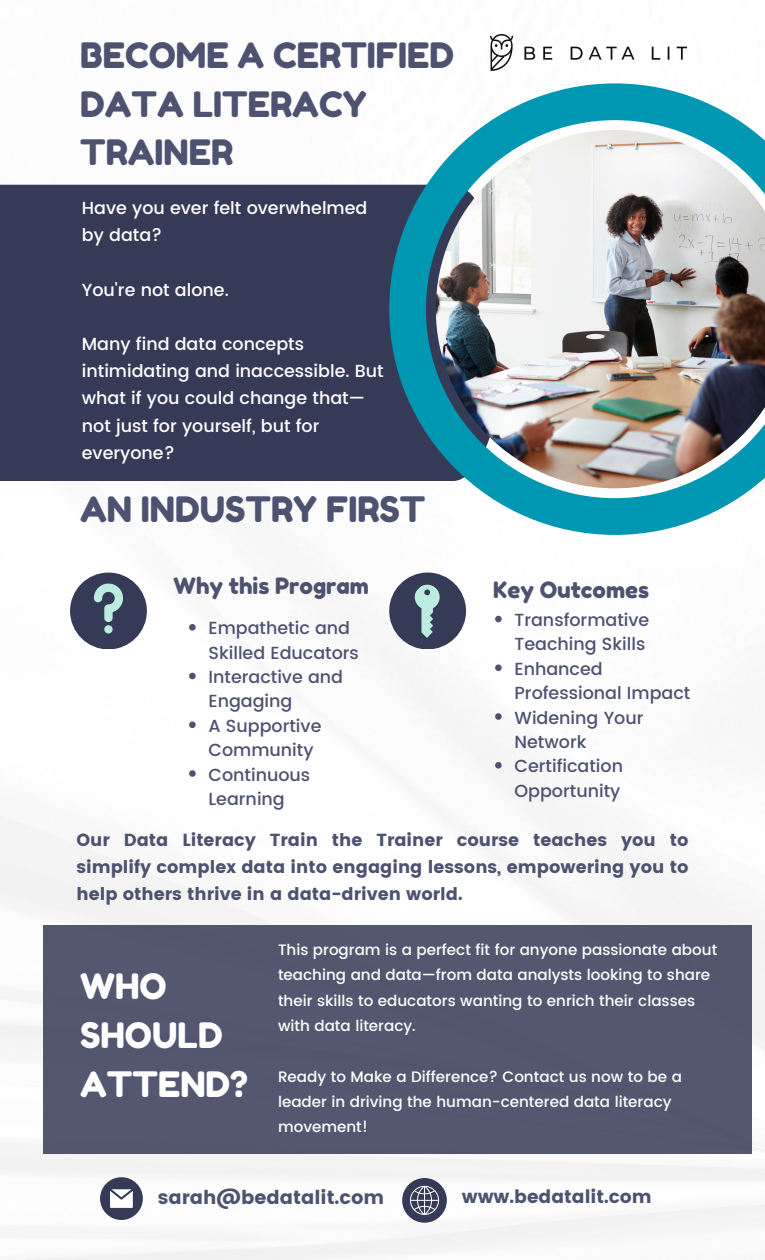
<style>
.page{position:relative;width:765px;height:1260px;background:#fff}
.page>*{position:absolute;margin:0;border:0;box-sizing:border-box;transform-origin:0 0}
.t1{font:35px/48.8px "Fredoka One";color:#4c5270}
.t2{font:35px/48.8px "Fredoka One";color:#fff}
.t3{font:22.5px "Fredoka One";color:#4c5270}
.t4{font:19.12px "Poppins";color:#4c5270}
.t5{font:18.38px "Poppins";color:#4c5270}
.t6{font:500 17.5px/24.4px "Poppins";color:#4c5270}
.t7{font:500 17.5px/27.2px "Poppins";color:#fff}
.t8{font:17.5px/27.2px "Poppins";color:#4c5270;text-align:justify}
.t9{font:500 15.12px/25.2px "Poppins";color:#fff}
</style>
<div class="page">
<img style="left:0;top:34px;width:765px;height:1226px">
<div style="left:0;top:185px;width:389px;height:296px;background:#353b57"></div>
<img style="left:389px;top:83px;width:376px;height:452px">
<div style="left:70px;top:573px;width:77px;height:76px;background:#353b57;border-radius:50%"></div>
<div style="left:389px;top:573px;width:77px;height:76px;background:#353b57;border-radius:50%"></div>
<div style="left:43px;top:925px;width:709px;height:228px;background:#535870"></div>
<svg style="left:100px;top:1177px;width:43px;height:43px"></svg>
<svg style="left:94px;top:584px;width:29px;height:49px"></svg>
<svg style="left:398px;top:579px;width:59px;height:59px"></svg>
<svg style="left:402px;top:1178px;width:45px;height:45px"></svg>
<img style="left:490px;top:35px;width:197px;height:36px">
<svg style="left:189px;top:624px;width:7px;height:7px"></svg>
<svg style="left:189px;top:673px;width:7px;height:6px"></svg>
<svg style="left:189px;top:721px;width:7px;height:7px"></svg>
<svg style="left:189px;top:770px;width:7px;height:7px"></svg>
<svg style="left:495px;top:616px;width:7px;height:6px"></svg>
<svg style="left:495px;top:664px;width:7px;height:7px"></svg>
<svg style="left:495px;top:713px;width:7px;height:7px"></svg>
<svg style="left:495px;top:762px;width:7px;height:7px"></svg>
<p class="t1" style="left:80px;top:31px;width:376px">BECOME A CERTIFIED<br>DATA LITERACY<br>TRAINER</p>
<h3 class="t7" style="left:82px;top:195px;width:287px">Have you ever felt overwhelmed by data?</h3>
<h3 class="t7" style="left:82px;top:276px;width:149px">You're not alone.</h3>
<h3 class="t7" style="left:82px;top:330px;width:303px">Many find data concepts intimidating and inaccessible. But what if you could change that— not just for yourself, but for everyone?</h3>
<p class="t1" style="left:80px;top:484px;width:347px">AN INDUSTRY FIRST</p>
<h1 class="t3" style="left:174px;top:572px;width:197px">Why this Program</h1>
<p class="t6" style="left:209px;top:616px;width:152px">Empathetic and<br>Skilled Educators</p>
<h2 class="t6" style="left:209px;top:665px;width:136px">Interactive and<br>Engaging</h2>
<p class="t6" style="left:209px;top:714px;width:114px">A Supportive<br>Community</p>
<p class="t6" style="left:209px;top:762px;width:103px">Continuous<br>Learning</p>
<p class="t3" style="left:493px;top:577px;width:157px">Key Outcomes</p>
<p class="t6" style="left:515px;top:608px;width:136px">Transformative<br>Teaching Skills</p>
<p class="t6" style="left:515px;top:657px;width:177px">Enhanced<br>Professional Impact</p>
<h2 class="t6" style="left:515px;top:705px;width:130px">Widening Your<br>Network</h2>
<p class="t6" style="left:515px;top:754px;width:110px">Certification<br>Opportunity</p>
<h1 class="t8" style="left:76px;top:826px;width:613px">Our Data Literacy Train the Trainer course teaches you to simplify complex data into engaging lessons, empowering you to help others thrive in a data-driven world.</h1>
<p class="t2" style="left:80px;top:962px;width:170px">WHO<br>SHOULD<br>ATTEND?</p>
<p class="t9" style="left:278px;top:937px;width:441px">This program is a perfect fit for anyone passionate about teaching and data—from data analysts looking to share their skills to educators wanting to enrich their classes with data literacy.</p>
<p class="t9" style="left:278px;top:1064px;width:405px">Ready to Make a Difference? Contact us now to be a leader in driving the human-centered data literacy movement!</p>
<p class="t4" style="left:158px;top:1187px;width:228px">sarah@bedatalit.com</p>
<h3 class="t5" style="left:462px;top:1185px;width:191px">www.bedatalit.com</h3>
</div>
